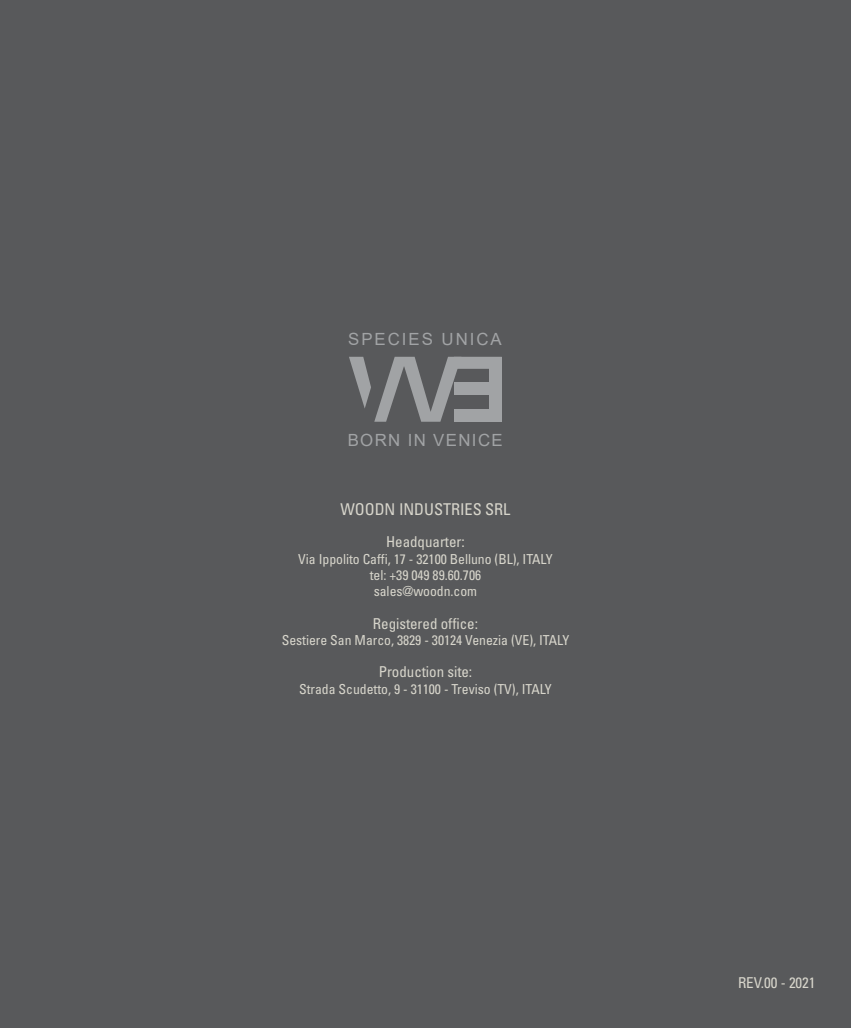
<style>
.page{position:relative;width:851px;height:1028px;background:#fff}
.page>*{position:absolute;margin:0;border:0;box-sizing:border-box;transform-origin:0 0}
.t1{font:16.75px "Arial";letter-spacing:.08em;color:#a1a3a5}
.t2{font:16.75px "Arial";letter-spacing:.12em;color:#a1a3a5}
.t3{font:condensed 16.25px "Univers LT Std";letter-spacing:-.005em;color:#d7d5cb}
.t4{font:condensed 15px "Univers LT Std";letter-spacing:-.005em;color:#d7d5cb}
.t5{font:condensed 13.75px/16.2px "Univers LT Std";letter-spacing:-.005em;color:#d7d5cb;text-align:center}
</style>
<div class="page">
<div style="left:0;top:0;width:850px;height:1027px;background:#58595b"></div>
<svg style="left:349px;top:357px;width:152px;height:65px"></svg>
<p class="t2" style="left:348px;top:329px;width:155px">SPECIES UNICA</p>
<p class="t1" style="left:347px;top:431px;width:156px">BORN IN VENICE</p>
<p class="t3" style="left:340px;top:501px;width:171px">WOODN INDUSTRIES SRL</p>
<p class="t4" style="left:386px;top:535px;width:80px">Headquarter:</p>
<p class="t5" style="left:298px;top:551px;width:256px">Via Ippolito Caffi, 17 - 32100 Belluno (BL), ITALY tel: +39 049 89.60.706<br>sales@woodn.com</p>
<p class="t4" style="left:373px;top:616px;width:107px">Registered office:</p>
<p class="t5" style="left:282px;top:633px;width:289px">Sestiere San Marco, 3829 - 30124 Venezia (VE), ITALY</p>
<p class="t4" style="left:378px;top:665px;width:95px">Production site:</p>
<p class="t5" style="left:299px;top:681px;width:254px">Strada Scudetto, 9 - 31100 - Treviso (TV), ITALY</p>
<p class="t4" style="left:737px;top:975px;width:79px">REV.00 - 2021</p>
</div>
